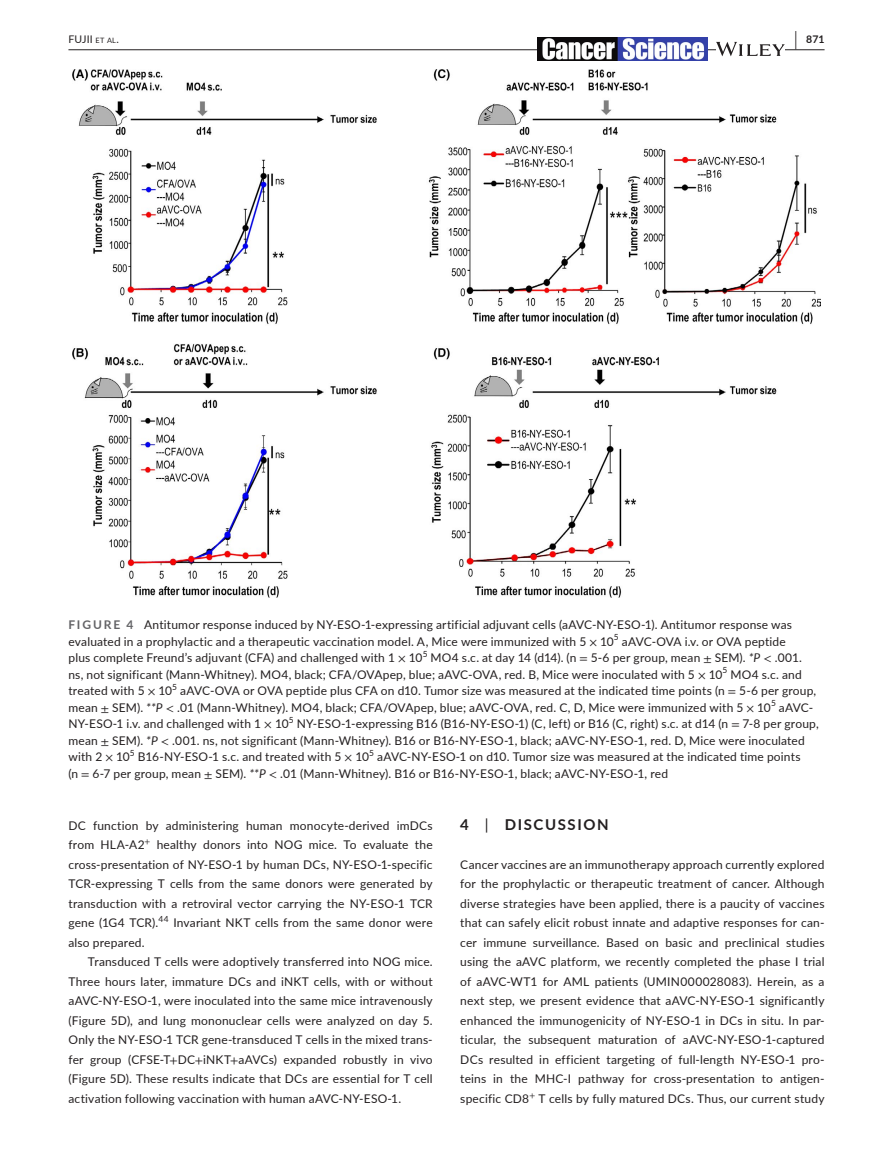
<style>
.page{position:relative;width:893px;height:1174px;background:#fff}
.page>*{position:absolute;margin:0;border:0;box-sizing:border-box;transform-origin:0 0}
.t1{font:700 15px "Lato";letter-spacing:.11em;color:#231f20}
.t2{font:12px/19.5px "Lato";letter-spacing:.015em;color:#231f20}
.t3{font:10.5px "Lato";letter-spacing:.015em;color:#231f20}
.t4{font:700 10.5px "Lato";color:#231f20}
.t5{font:8.4px "Lato";color:#231f20}
.t6{font:8.4px "STIX";color:#231f20}
.s1{font-size:7.35px}
.s2{font-size:19.5px}
.s3{font-weight:700;color:#636366}
.s4{font-family:"STIX"}
.s5{font-style:italic}
.s6{font-weight:400}
</style>
<div class="page">
<hr style="left:68px;top:49px;width:756px;height:1px;background:#231f20">
<img style="left:537px;top:37px;width:171px;height:24px">
<svg style="left:716px;top:42px;width:69px;height:14px"></svg>
<img style="left:72px;top:69px;width:749px;height:528px">
<p class="t3" style="left:68px;top:31px;width:52px">FUJII <span class="s1">et al</span>.</p>
<p class="t4" style="left:795px;top:31px;width:31px"><span class="s2">|</span> 871</p>
<p class="t2" style="left:68px;top:616px;width:725px;line-height:16.5px"><span class="s3">FIGURE 4</span> Antitumor response induced by NY-ESO-1-expressing artificial adjuvant cells (aAVC-NY-ESO-1). Antitumor response was evaluated in a prophylactic and a therapeutic vaccination model. A, Mice were immunized with 5 <span class="s4">×</span> 10</p>
<p class="t5" style="left:614px;top:631px;width:6px">5</p>
<p class="t2" style="left:622px;top:631px;width:165px">aAVC-OVA i.v. or OVA peptide</p>
<p class="t2" style="left:68px;top:647px;width:356px">plus complete Freund’s adjuvant (CFA) and challenged with 1 <span class="s4">×</span> 10</p>
<p class="t5" style="left:423px;top:648px;width:6px">5</p>
<p class="t2" style="left:68px;top:649px;width:735px;line-height:16.5px;text-indent:362px">MO4 s.c. at day 14 (d14). (n <span class="s4">=</span> 5-6 per group, mean <span class="s4">±</span> SEM). <span class="s5">*P</span> <span class="s4">&lt;</span> .001. ns, not significant (Mann-Whitney). MO4, black; CFA/OVApep, blue; aAVC-OVA, red. B, Mice were inoculated with 5 <span class="s4">×</span> 10</p>
<p class="t5" style="left:723px;top:664px;width:6px">5</p>
<p class="t2" style="left:730px;top:664px;width:73px">MO4 s.c. and</p>
<p class="t2" style="left:68px;top:680px;width:105px">treated with 5 <span class="s4">×</span> 10</p>
<p class="t5" style="left:172px;top:681px;width:6px">5</p>
<p class="t2" style="left:68px;top:682px;width:749px;line-height:16.5px;text-indent:112px">aAVC-OVA or OVA peptide plus CFA on d10. Tumor size was measured at the indicated time points (n <span class="s4">=</span> 5-6 per group, mean <span class="s4">±</span> SEM). <span class="s5">**P</span> <span class="s4">&lt;</span> .01 (Mann-Whitney). MO4, black; CFA/OVApep, blue; aAVC-OVA, red. C, D, Mice were immunized with 5 <span class="s4">×</span> 10</p>
<p class="t5" style="left:771px;top:697px;width:6px">5</p>
<p class="t2" style="left:779px;top:697px;width:36px">aAVC-</p>
<p class="t2" style="left:68px;top:713px;width:222px">NY-ESO-1 i.v. and challenged with 1 <span class="s4">×</span> 10</p>
<p class="t5" style="left:289px;top:714px;width:6px">5</p>
<p class="t2" style="left:68px;top:715px;width:752px;line-height:16.5px;text-indent:228px">NY-ESO-1-expressing B16 (B16-NY-ESO-1) (C, left) or B16 (C, right) s.c. at d14 (n <span class="s4">=</span> 7-8 per group, mean <span class="s4">±</span> SEM). <span class="s5">*P</span> <span class="s4">&lt;</span> .001. ns, not significant (Mann-Whitney). B16 or B16-NY-ESO-1, black; aAVC-NY-ESO-1, red. D, Mice were inoculated with 2 <span class="s4">×</span> 10</p>
<p class="t5" style="left:130px;top:747px;width:6px">5</p>
<p class="t2" style="left:138px;top:746px;width:233px">B16-NY-ESO-1 s.c. and treated with 5 <span class="s4">×</span> 10</p>
<p class="t5" style="left:369px;top:747px;width:6px">5</p>
<p class="t2" style="left:68px;top:748px;width:734px;line-height:16.5px;text-indent:309px">aAVC-NY-ESO-1 on d10. Tumor size was measured at the indicated time points (n <span class="s4">=</span> 6-7 per group, mean <span class="s4">±</span> SEM). <span class="s5">**P</span> <span class="s4">&lt;</span> .01 (Mann-Whitney). B16 or B16-NY-ESO-1, black; aAVC-NY-ESO-1, red</p>
<p class="t2" style="left:68px;top:815px;width:366px">DC function by administering human monocyte-derived imDCs from HLA-A2</p>
<p class="t6" style="left:145px;top:835px;width:7px">+</p>
<p class="t2" style="left:68px;top:834px;width:366px;text-align:justify;text-indent:88px">healthy donors into NOG mice. To evaluate the cross-presentation of NY-ESO-1 by human DCs, NY-ESO-1-specific TCR-expressing T cells from the same donors were generated by transduction with a retroviral vector carrying the NY-ESO-1 TCR gene (1G4 TCR).</p>
<p class="t5" style="left:158px;top:913px;width:12px">44</p>
<p class="t2" style="left:173px;top:912px;width:261px">Invariant NKT cells from the same donor were</p>
<p class="t2" style="left:68px;top:932px;width:78px">also prepared.</p>
<p class="t2" style="left:88px;top:951px;width:346px">Transduced T cells were adoptively transferred into NOG mice.</p>
<p class="t2" style="left:68px;top:971px;width:366px">Three hours later, immature DCs and iNKT cells, with or without</p>
<p class="t2" style="left:68px;top:990px;width:366px">aAVC-NY-ESO-1, were inoculated into the same mice intravenously</p>
<p class="t2" style="left:68px;top:1010px;width:366px">(Figure 5D), and lung mononuclear cells were analyzed on day 5.</p>
<p class="t2" style="left:68px;top:1029px;width:366px">Only the NY-ESO-1 TCR gene-transduced T cells in the mixed trans-</p>
<p class="t2" style="left:68px;top:1049px;width:366px">fer group (CFSE-T<span class="s4">+</span>DC<span class="s4">+</span>iNKT<span class="s4">+</span>aAVCs) expanded robustly in vivo</p>
<p class="t2" style="left:68px;top:1068px;width:366px">(Figure 5D). These results indicate that DCs are essential for T cell</p>
<p class="t2" style="left:68px;top:1088px;width:334px">activation following vaccination with human aAVC-NY-ESO-1.</p>
<p class="t1" style="left:460px;top:813px;width:150px">4 <span class="s6">|</span> DISCUSSION</p>
<p class="t2" style="left:460px;top:854px;width:366px;text-align:justify">Cancer vaccines are an immunotherapy approach currently explored for the prophylactic or therapeutic treatment of cancer. Although diverse strategies have been applied, there is a paucity of vaccines that can safely elicit robust innate and adaptive responses for can&shy;cer immune surveillance. Based on basic and preclinical studies using the aAVC platform, we recently completed the phase I trial of aAVC-WT1 for AML patients (UMIN000028083). Herein, as a next step, we present evidence that aAVC-NY-ESO-1 significantly enhanced the immunogenicity of NY-ESO-1 in DCs in situ. In par&shy;ticular, the subsequent maturation of aAVC-NY-ESO-1-captured DCs resulted in efficient targeting of full-length NY-ESO-1 pro&shy;teins in the MHC-I pathway for cross-presentation to antigen&shy;specific CD8<sup>+</sup> T cells by fully matured DCs. Thus, our current study</p>
</div>
